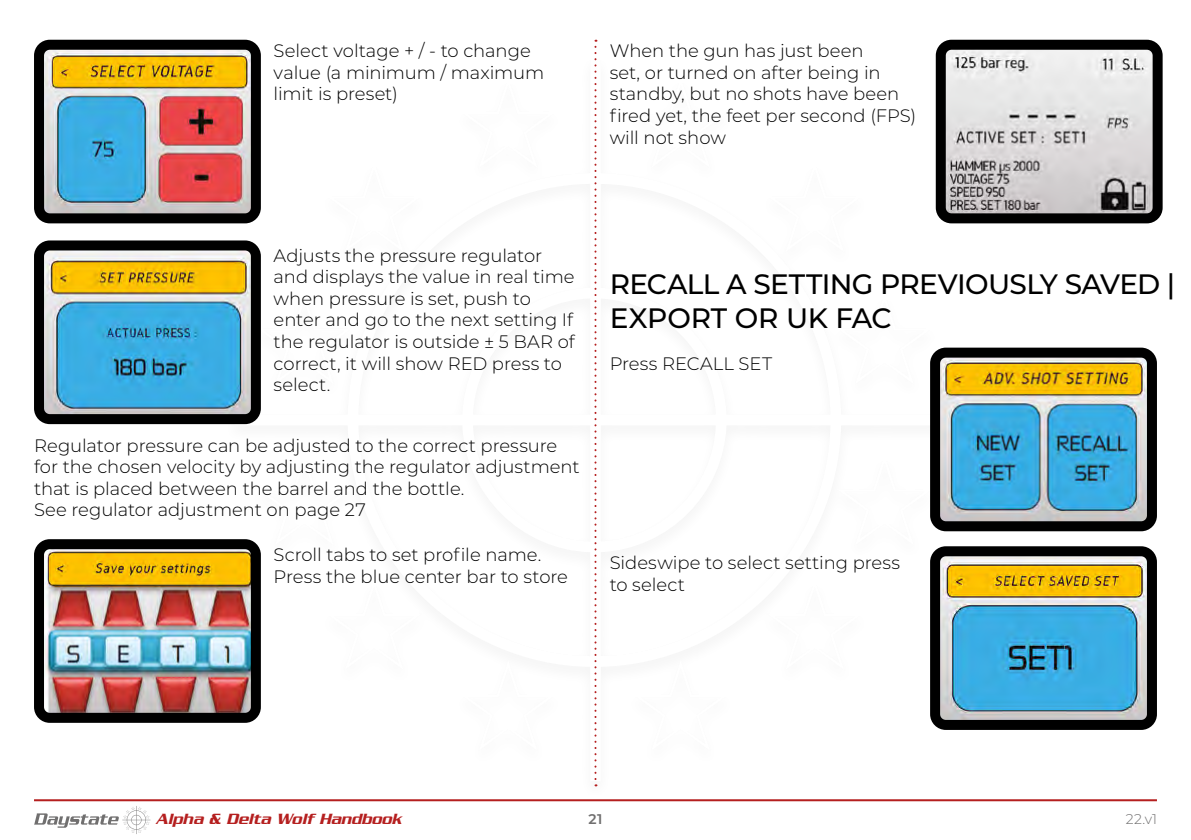
<style>
.page{position:relative;width:1191px;height:840px;background:#fff}
.page>*{position:absolute;margin:0;border:0;box-sizing:border-box;transform-origin:0 0}
.t1{font:500 28px/33.6px "Montserrat";letter-spacing:-.02em;color:#000}
.t2{font:300 18px/21.6px "Montserrat";color:#000}
.t3{font:italic 500 16px "Serpentine";color:#b51f1f}
.t4{font:300 14px "Montserrat";color:#706f6f}
.t5{font:600 14px "Montserrat";color:#706f6f}
</style>
<div class="page">
<svg style="left:34px;top:806px;width:116px;height:27px"></svg>
<hr style="left:34px;top:798px;width:1123px;height:2px;background:#b51f1f">
<svg style="left:594px;top:40px;width:2px;height:745px"></svg>
<img style="left:45px;top:51px;width:205px;height:161px">
<div style="left:34px;top:40px;width:227px;height:183px;border:10px solid #000;border-radius:11px"></div>
<img style="left:45px;top:251px;width:205px;height:162px">
<div style="left:34px;top:240px;width:227px;height:184px;border:10px solid #000;border-radius:11px"></div>
<img style="left:45px;top:550px;width:205px;height:161px">
<div style="left:34px;top:539px;width:227px;height:183px;border:10px solid #000;border-radius:11px"></div>
<img style="left:946px;top:51px;width:205px;height:161px">
<div style="left:935px;top:40px;width:227px;height:183px;border:10px solid #000;border-radius:11px"></div>
<img style="left:941px;top:358px;width:205px;height:162px">
<div style="left:930px;top:347px;width:227px;height:184px;border:10px solid #000;border-radius:11px"></div>
<img style="left:941px;top:557px;width:205px;height:161px">
<div style="left:930px;top:546px;width:227px;height:183px;border:10px solid #000;border-radius:11px"></div>
<p class="t2" style="left:274px;top:39px;width:272px">Select voltage + / - to change value (a minimum / maximum limit is preset)</p>
<p class="t2" style="left:609px;top:39px;width:308px">When the gun has just been<br>set, or turned on after being in standby, but no shots have been fired yet, the feet per second (FPS) will not show</p>
<p class="t2" style="left:274px;top:243px;width:302px">Adjusts the pressure regulator and displays the value in real time when pressure is set, push to enter and go to the next setting If the regulator is outside ± 5 BAR of correct, it will show RED press to select.</p>
<p class="t2" style="left:34px;top:433px;width:547px">Regulator pressure can be adjusted to the correct pressure for the chosen velocity by adjusting the regulator adjustment that is placed between the barrel and the bottle.<br>See regulator adjustment on page 27</p>
<p class="t2" style="left:274px;top:543px;width:296px">Scroll tabs to set profile name.<br>Press the blue center bar to store</p>
<h1 class="t1" style="left:609px;top:266px;width:567px">RECALL A SETTING PREVIOUSLY SAVED |<br>EXPORT OR UK FAC</h1>
<p class="t2" style="left:609px;top:352px;width:164px">Press RECALL SET</p>
<p class="t2" style="left:609px;top:551px;width:292px">Sideswipe to select setting press to select</p>
<p class="t3" style="left:156px;top:809px;width:247px">Alpha &amp; Delta Wolf Handbook</p>
<p class="t5" style="left:588px;top:808px;width:15px">21</p>
<p class="t4" style="left:1125px;top:808px;width:33px">22.v1</p>
</div>
